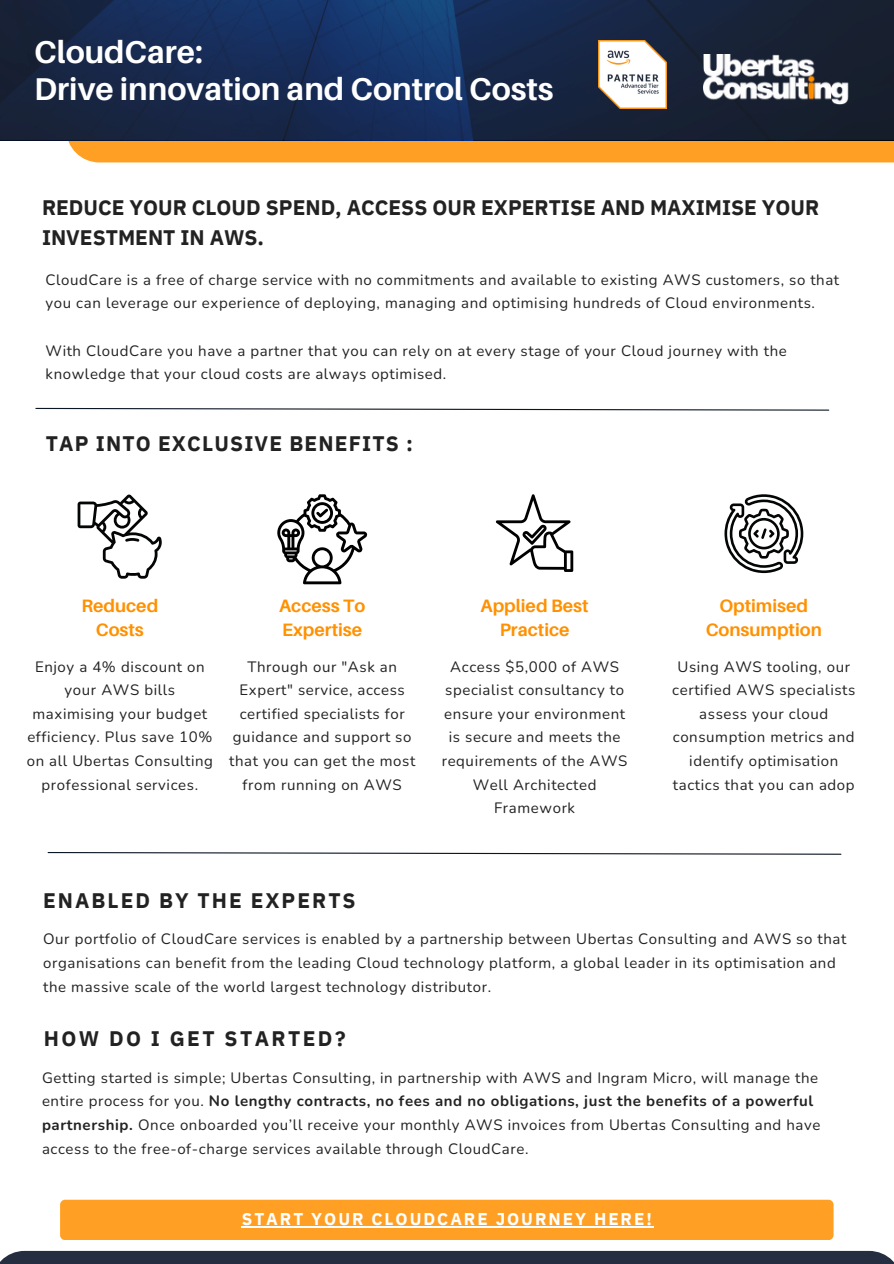
<style>
.page{position:relative;width:894px;height:1264px;background:#fff}
.page>*{position:absolute;margin:0;border:0;box-sizing:border-box;transform-origin:0 0}
.t1{font:700 31.5px/37.2px "Aileron";color:#fff}
.t2{font:700 21px/29.2px "IBM Plex Sans";color:#222}
.t3{font:700 21px "IBM Plex Sans";letter-spacing:.055em;color:#222}
.t4{font:700 21px "IBM Plex Sans";letter-spacing:.095em;color:#222}
.t5{font:700 21px "IBM Plex Sans";letter-spacing:.115em;color:#222}
.t6{font:700 18px/24.5px "Aileron";color:#ff9100;text-align:center}
.t7{font:700 16.95px "IBM Plex Sans";letter-spacing:.115em;color:#fff}
.t8{font:15px/23.7px "Nunito";letter-spacing:.04em;color:#222;text-align:center}
.s1{font-weight:700}
</style>
<div class="page">
<div style="left:66px;top:0;width:827px;height:162px;background:#ffa024"></div>
<svg style="left:0;top:0;width:893px;height:140px;background:#192949"></svg>
<img style="left:703px;top:54px;width:153px;height:50px">
<svg style="left:47px;top:852px;width:794px;height:3px"></svg>
<div style="left:0;top:1250px;width:893px;height:13px;background:#252e40"></div>
<div style="left:60px;top:1199px;width:773px;height:41px;background:#ffa024;border-radius:5px"></div>
<hr style="left:242px;top:1225px;width:411px;height:2px;background:#fff">
<img style="left:598px;top:41px;width:68px;height:67px">
<svg style="left:35px;top:407px;width:794px;height:4px"></svg>
<svg style="left:277px;top:494px;width:90px;height:90px"></svg>
<svg style="left:78px;top:494px;width:84px;height:84px"></svg>
<svg style="left:724px;top:494px;width:79px;height:79px"></svg>
<svg style="left:495px;top:494px;width:78px;height:78px"></svg>
<h4 class="t1" style="left:34px;top:32px;width:520px">CloudCare:<br>Drive innovation and Control Costs</h4>
<h4 class="t2" style="left:42px;top:193px;width:778px">REDUCE YOUR CLOUD SPEND, ACCESS OUR EXPERTISE AND MAXIMISE YOUR<br>INVESTMENT IN AWS.</h4>
<p class="t8" style="left:46px;top:268px;width:794px;text-align:left">CloudCare is a free of charge service with no commitments and available to existing AWS customers, so that you can leverage our experience of deploying, managing and optimising hundreds of Cloud environments.</p>
<h4 class="t8" style="left:46px;top:339px;width:742px;text-align:left">With CloudCare you have a partner that you can rely on at every stage of your Cloud journey with the knowledge that your cloud costs are always optimised.</h4>
<p class="t3" style="left:46px;top:429px;width:369px">TAP INTO EXCLUSIVE BENEFITS :</p>
<p class="t6" style="left:81px;top:593px;width:78px">Reduced<br>Costs</p>
<h2 class="t8" style="left:27px;top:654px;width:188px">Enjoy a 4% discount on your AWS bills maximising your budget efficiency. Plus save 10% on all Ubertas Consulting professional services.</h2>
<p class="t6" style="left:279px;top:593px;width:88px;text-align:left">Access To<br>Expertise</p>
<h2 class="t8" style="left:229px;top:654px;width:187px">Through our "Ask an<br>Expert" service, access certified specialists for guidance and support so that you can get the most from running on AWS</h2>
<p class="t6" style="left:480px;top:593px;width:109px">Applied Best<br>Practice</p>
<p class="t8" style="left:441px;top:654px;width:187px">Access $5,000 of AWS specialist consultancy to ensure your environment is secure and meets the requirements of the AWS<br>Well Architected<br>Framework</p>
<p class="t4" style="left:43px;top:886px;width:314px">ENABLED BY THE EXPERTS</p>
<p class="t6" style="left:705px;top:593px;width:118px">Optimised<br>Consumption</p>
<h4 class="t8" style="left:672px;top:654px;width:184px">Using AWS tooling, our certified AWS specialists assess your cloud consumption metrics and identify optimisation tactics that you can adop</h4>
<p class="t8" style="left:43px;top:927px;width:804px;text-align:left">Our portfolio of CloudCare services is enabled by a partnership between Ubertas Consulting and AWS so that organisations can benefit from the leading Cloud technology platform, a global leader in its optimisation and the massive scale of the world largest technology distributor.</p>
<p class="t5" style="left:44px;top:1024px;width:303px">HOW DO I GET STARTED?</p>
<h2 class="t8" style="left:42px;top:1065px;width:779px;text-align:left">Getting started is simple; Ubertas Consulting, in partnership with AWS and Ingram Micro, will manage the entire process for you. <span class="s1">No lengthy contracts, no fees and no obligations, just the benefits of a powerful partnership.</span> Once onboarded you’ll receive your monthly AWS invoices from Ubertas Consulting and have access to the free-of-charge services available through CloudCare.</h2>
<p class="t7" style="left:242px;top:1207px;width:411px">START YOUR CLOUDCARE JOURNEY HERE!</p>
</div>
